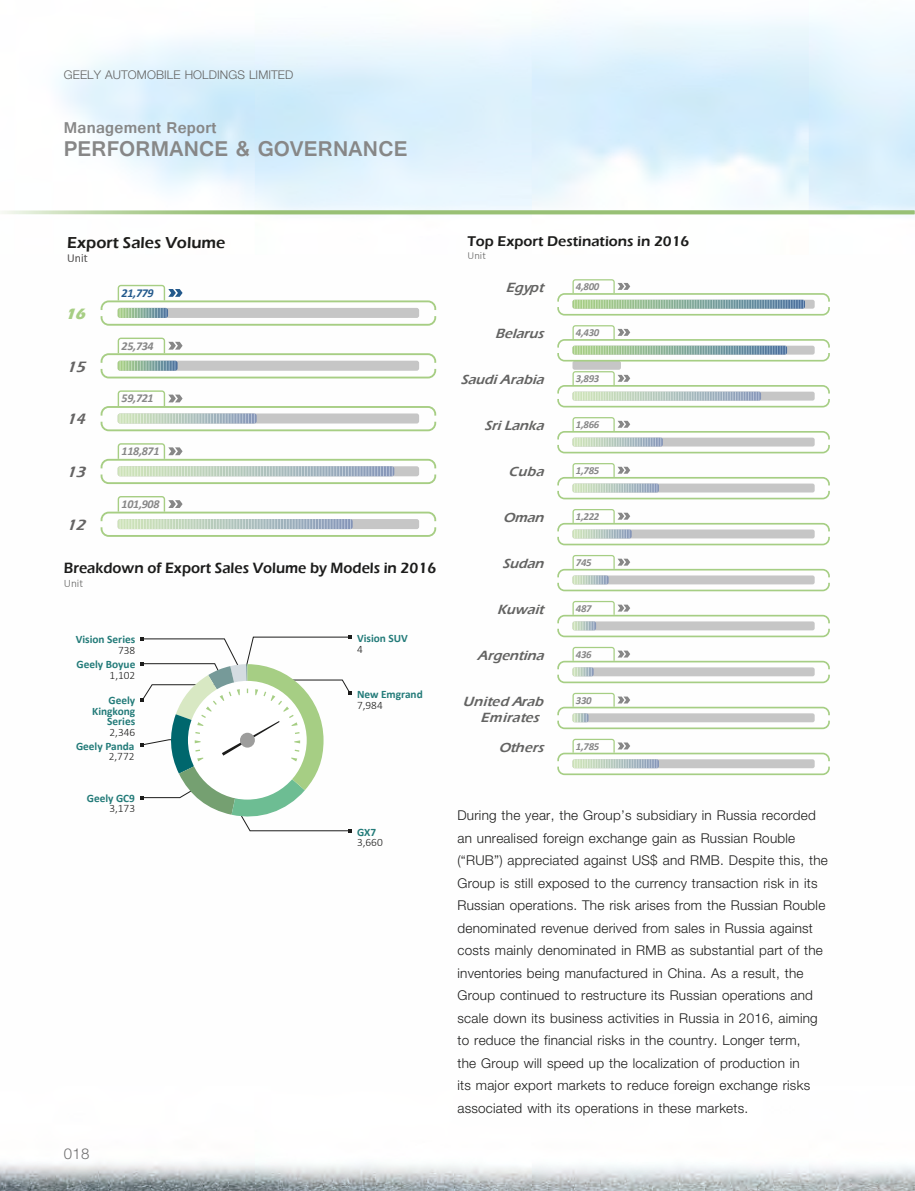
<style>
.page{position:relative;width:915px;height:1191px;background:#fff}
.page>*{position:absolute;margin:0;border:0;box-sizing:border-box;transform-origin:0 0}
.t1{font:700 22.5px "Gautami";letter-spacing:.01em;color:#878787}
.t2{font:700 16.5px "Gautami";letter-spacing:.015em;color:#878787}
.t3{font:600 16.35px "Eras ITC";color:#1d1d1b}
.t4{font:italic 600 15.45px "Eras ITC";color:#646363}
.t5{font:italic 700 15.45px "Eras ITC";color:#a7ce84}
.t6{font:600 15.3px "Eras ITC";color:#1c1c1b;scale:.95 1}
.t7{font:300 15px "Helvetica Neue LT Std";color:#6f6f6f}
.t8{font:600 14.55px "Eras ITC";color:#1c1c1b}
.t9{font:italic 600 13.8px/16.8px "Eras ITC";color:#636362;text-align:right}
.t10{font:300 13.5px/22.5px "Helvetica Neue LT Std";letter-spacing:.015em;color:#1c1c1b}
.t11{font:300 12px "Helvetica Neue LT Std";letter-spacing:.005em;color:#636362}
.t12{font:italic 700 12px "Calibri";letter-spacing:-.025em;color:#878787}
.t13{font:italic 700 12px "Calibri";color:#23598c}
.t14{font:300 12px "Calibri";color:#646363}
.t15{font:700 11.25px/10.5px "Calibri";color:#237b79;text-align:right}
.t16{font:300 11.25px "Calibri";color:#1c1c1b}
.t17{font:300 11.25px "Calibri";color:#636362}
.t18{font:italic 700 10.65px "Calibri";letter-spacing:-.025em;color:#878787}
.t19{font:300 10.65px "Calibri";color:#636362}
</style>
<div class="page">
<img style="left:0;top:19px;width:914px;height:1172px">
<svg style="left:0;top:210px;width:914px;height:4px;fill:#98c075"></svg>
<svg style="left:101px;top:285px;width:335px;height:41px"></svg>
<svg style="left:101px;top:337px;width:335px;height:41px"></svg>
<svg style="left:101px;top:390px;width:335px;height:41px"></svg>
<svg style="left:101px;top:443px;width:335px;height:41px"></svg>
<svg style="left:101px;top:496px;width:335px;height:41px"></svg>
<svg style="left:140px;top:635px;width:212px;height:198px"></svg>
<div style="left:572px;top:361px;width:48px;height:9px;background:#c6c6c6;border-radius:2px"></div>
<svg style="left:557px;top:279px;width:272px;height:36px"></svg>
<svg style="left:557px;top:325px;width:272px;height:36px"></svg>
<svg style="left:557px;top:371px;width:272px;height:36px"></svg>
<svg style="left:557px;top:417px;width:272px;height:36px"></svg>
<svg style="left:557px;top:463px;width:272px;height:36px"></svg>
<svg style="left:557px;top:509px;width:272px;height:36px"></svg>
<svg style="left:557px;top:555px;width:272px;height:36px"></svg>
<svg style="left:557px;top:601px;width:272px;height:36px"></svg>
<svg style="left:557px;top:739px;width:272px;height:36px"></svg>
<svg style="left:557px;top:647px;width:272px;height:36px"></svg>
<svg style="left:557px;top:693px;width:272px;height:36px"></svg>
<p class="t11" style="left:64px;top:68px;width:231px">GEELY AUTOMOBILE HOLDINGS LIMITED</p>
<p class="t2" style="left:64px;top:117px;width:154px">Management Report</p>
<h1 class="t1" style="left:64px;top:135px;width:345px">PERFORMANCE &amp; GOVERNANCE</h1>
<p class="t3" style="left:67px;top:233px;width:160px">Export Sales Volume</p>
<p class="t14" style="left:67px;top:250px;width:22px">Unit</p>
<p class="t5" style="left:65px;top:305px;width:26px">16</p>
<p class="t4" style="left:66px;top:358px;width:25px">15</p>
<p class="t4" style="left:66px;top:410px;width:25px">14</p>
<p class="t4" style="left:66px;top:463px;width:25px">13</p>
<p class="t4" style="left:66px;top:516px;width:25px">12</p>
<p class="t13" style="left:121px;top:285px;width:34px">21,779</p>
<p class="t12" style="left:121px;top:338px;width:34px">25,734</p>
<p class="t12" style="left:121px;top:391px;width:34px">59,721</p>
<p class="t12" style="left:121px;top:443px;width:39px">118,871</p>
<p class="t12" style="left:121px;top:496px;width:39px">101,908</p>
<p class="t6" style="left:64px;top:559px;width:393px">Breakdown of Export Sales Volume by Models in 2016</p>
<p class="t17" style="left:64px;top:576px;width:21px">Unit</p>
<p class="t15" style="left:76px;top:634px;width:61px">Vision Series</p>
<p class="t16" style="left:118px;top:643px;width:19px">738</p>
<p class="t15" style="left:76px;top:659px;width:60px">Geely Boyue</p>
<p class="t16" style="left:110px;top:668px;width:27px">1,102</p>
<p class="t15" style="left:92px;top:695px;width:45px">Geely<br>Kingkong<br>Series</p>
<p class="t16" style="left:109px;top:725px;width:27px">2,346</p>
<p class="t15" style="left:76px;top:740px;width:60px">Geely Panda</p>
<p class="t16" style="left:109px;top:749px;width:27px">2,772</p>
<p class="t15" style="left:87px;top:793px;width:50px">Geely GC9</p>
<p class="t16" style="left:109px;top:801px;width:27px">3,173</p>
<p class="t7" style="left:64px;top:1144px;width:27px">018</p>
<p class="t15" style="left:357px;top:633px;width:52px">Vision SUV</p>
<p class="t16" style="left:357px;top:642px;width:7px">4</p>
<p class="t15" style="left:357px;top:689px;width:67px">New Emgrand</p>
<p class="t16" style="left:357px;top:698px;width:27px">7,984</p>
<p class="t15" style="left:357px;top:827px;width:21px">GX7</p>
<p class="t16" style="left:357px;top:835px;width:27px">3,660</p>
<p class="t8" style="left:467px;top:233px;width:223px">Top Export Destinations in 2016</p>
<p class="t19" style="left:467px;top:248px;width:20px">Unit</p>
<p class="t9" style="left:505px;top:279px;width:44px">Egypt</p>
<p class="t9" style="left:495px;top:325px;width:54px">Belarus</p>
<p class="t9" style="left:460px;top:371px;width:88px">SaudiArabia</p>
<p class="t9" style="left:484px;top:417px;width:65px">SriLanka</p>
<p class="t9" style="left:508px;top:463px;width:41px">Cuba</p>
<p class="t9" style="left:503px;top:509px;width:46px">Oman</p>
<p class="t9" style="left:502px;top:555px;width:47px">Sudan</p>
<p class="t9" style="left:497px;top:601px;width:52px">Kuwait</p>
<p class="t18" style="left:575px;top:280px;width:25px">4,800</p>
<p class="t18" style="left:575px;top:325px;width:25px">4,430</p>
<p class="t18" style="left:575px;top:371px;width:25px">3,893</p>
<p class="t18" style="left:575px;top:417px;width:25px">1,866</p>
<p class="t18" style="left:575px;top:463px;width:25px">1,785</p>
<p class="t18" style="left:575px;top:509px;width:25px">1,222</p>
<p class="t18" style="left:575px;top:555px;width:17px">745</p>
<p class="t18" style="left:575px;top:601px;width:17px">487</p>
<p class="t9" style="left:477px;top:647px;width:72px">Argentina</p>
<p class="t9" style="left:463px;top:693px;width:86px">United Arab<br>Emirates</p>
<p class="t9" style="left:498px;top:738px;width:50px">Others</p>
<p class="t18" style="left:575px;top:647px;width:17px">436</p>
<p class="t18" style="left:575px;top:693px;width:17px">330</p>
<p class="t18" style="left:575px;top:739px;width:25px">1,785</p>
<p class="t10" style="left:457px;top:804px;width:372px">During the year, the Group’s subsidiary in Russia recorded an unrealised foreign exchange gain as Russian Rouble (“RUB”) appreciated against US$ and RMB. Despite this, the Group is still exposed to the currency transaction risk in its Russian operations. The risk arises from the Russian Rouble denominated revenue derived from sales in Russia against costs mainly denominated in RMB as substantial part of the inventories being manufactured in China. As a result, the Group continued to restructure its Russian operations and scale down its business activities in Russia in 2016, aiming to reduce the financial risks in the country. Longer term,<br>the Group will speed up the localization of production in<br>its major export markets to reduce foreign exchange risks associated with its operations in these markets.</p>
</div>
